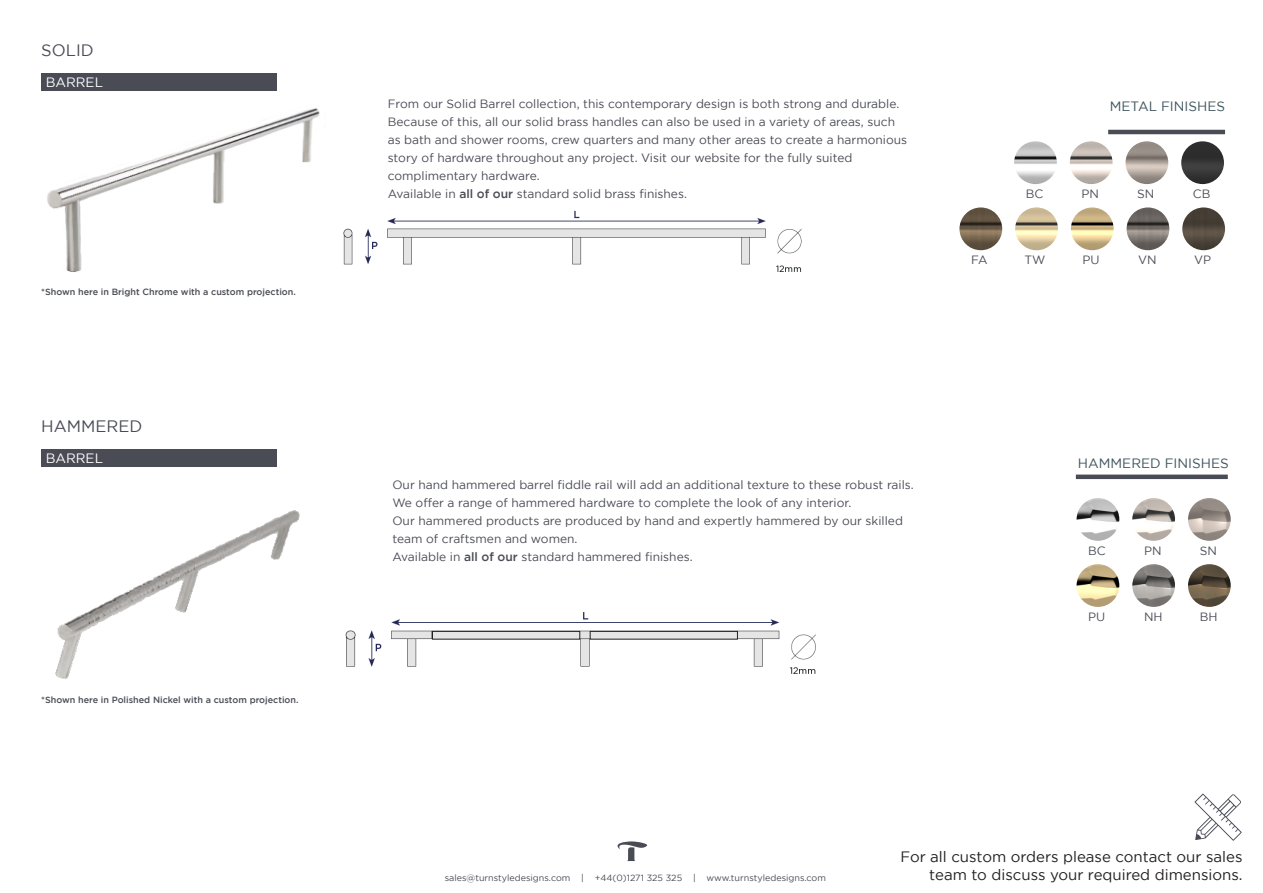
<style>
.page{position:relative;width:1263px;height:893px;background:#fff}
.page>*{position:absolute;margin:0;border:0;box-sizing:border-box;transform-origin:0 0}
.t1{font:16.5px "Gotham";color:#4a4c55}
.t2{font:15px "Gotham";color:#231f20}
.t3{font:13.5px "Gotham";color:#3e545d}
.t4{font:13.5px "Gotham";color:#fff}
.t5{font:12px/18px "Gotham";color:#4a4c55}
.t6{font:500 9px "Gotham";color:#4a4c55}
.t7{font:9px "Gotham";color:#4a4c55}
.s1{font-weight:500}
</style>
<div class="page">
<img style="left:368px;top:612px;width:448px;height:62px">
<div style="left:432px;top:631px;width:148px;height:8px;background:#e5e5e5"></div>
<div style="left:432px;top:631px;width:148px;height:8px;border:1px solid #231f20"></div>
<div style="left:590px;top:631px;width:147px;height:8px;background:#e5e5e5"></div>
<div style="left:590px;top:631px;width:148px;height:8px;border:1px solid #231f20"></div>
<div style="left:41px;top:74px;width:236px;height:17px;background:#4a4c55"></div>
<img style="left:47px;top:108px;width:273px;height:164px">
<img style="left:41px;top:449px;width:315px;height:230px">
<hr style="left:1076px;top:475px;width:152px;height:4px;background:#4a4c55">
<img style="left:343px;top:210px;width:459px;height:62px">
<svg style="left:1194px;top:793px;width:48px;height:48px"></svg>
<svg style="left:617px;top:841px;width:31px;height:20px"></svg>
<svg style="left:1176px;top:131px;width:50px;height:4px"></svg>
<img style="left:1014px;top:141px;width:43px;height:43px;border-radius:21px">
<img style="left:1070px;top:141px;width:42px;height:43px;border-radius:21px">
<img style="left:1125px;top:141px;width:43px;height:43px;border-radius:21px">
<img style="left:1181px;top:141px;width:43px;height:43px;border-radius:21px">
<img style="left:1182px;top:207px;width:43px;height:43px;border-radius:21px">
<img style="left:959px;top:207px;width:43px;height:43px;border-radius:21px">
<img style="left:1071px;top:207px;width:43px;height:43px;border-radius:21px">
<img style="left:1126px;top:207px;width:43px;height:43px;border-radius:21px">
<svg style="left:1015px;top:207px;width:43px;height:43px"></svg>
<hr style="left:1108px;top:130px;width:117px;height:4px;background:#4a4c55">
<img style="left:1076px;top:498px;width:43px;height:43px;border-radius:21px">
<img style="left:1132px;top:498px;width:43px;height:43px;border-radius:21px">
<img style="left:1188px;top:498px;width:43px;height:43px;border-radius:21px">
<img style="left:1188px;top:564px;width:43px;height:43px;border-radius:21px">
<img style="left:1076px;top:564px;width:43px;height:43px;border-radius:21px">
<img style="left:1132px;top:564px;width:43px;height:43px;border-radius:21px">
<p class="t1" style="left:41px;top:41px;width:54px">SOLID</p>
<p class="t4" style="left:46px;top:74px;width:59px">BARREL</p>
<p class="t6" style="left:41px;top:287px;width:256px">*Shown here in Bright Chrome with a custom projection.</p>
<p class="t1" style="left:41px;top:416px;width:103px">HAMMERED</p>
<p class="t4" style="left:46px;top:450px;width:59px">BARREL</p>
<p class="t6" style="left:41px;top:695px;width:259px">*Shown here in Polished Nickel with a custom projection.</p>
<p class="t5" style="left:388px;top:95px;width:521px">From our Solid Barrel collection, this contemporary design is both strong and durable.<br>Because of this, all our solid brass handles can also be used in a variety of areas, such as bath and shower rooms, crew quarters and many other areas to create a harmonious story of hardware throughout any project. Visit our website for the fully suited</p>
<p class="t5" style="left:388px;top:167px;width:153px">complimentary hardware.</p>
<p class="t5" style="left:388px;top:185px;width:301px">Available in <span class="s1">all of our</span> standard solid brass finishes.</p>
<p class="t3" style="left:1110px;top:99px;width:117px">METAL FINISHES</p>
<p class="t5" style="left:1026px;top:185px;width:19px">BC</p>
<p class="t5" style="left:1081px;top:185px;width:19px">PN</p>
<p class="t5" style="left:1137px;top:185px;width:19px">SN</p>
<p class="t5" style="left:1193px;top:185px;width:19px">CB</p>
<p class="t5" style="left:971px;top:251px;width:18px">FA</p>
<p class="t5" style="left:1024px;top:251px;width:23px">TW</p>
<p class="t5" style="left:1082px;top:251px;width:19px">PU</p>
<p class="t5" style="left:1138px;top:251px;width:20px">VN</p>
<p class="t5" style="left:1194px;top:251px;width:19px">VP</p>
<p class="t5" style="left:392px;top:476px;width:523px">Our hand hammered barrel fiddle rail will add an additional texture to these robust rails.</p>
<p class="t5" style="left:392px;top:494px;width:460px">We offer a range of hammered hardware to complete the look of any interior.</p>
<p class="t5" style="left:392px;top:512px;width:512px">Our hammered products are produced by hand and expertly hammered by our skilled team of craftsmen and women.</p>
<p class="t5" style="left:392px;top:548px;width:302px">Available in <span class="s1">all of our</span> standard hammered finishes.</p>
<p class="t3" style="left:1078px;top:455px;width:152px">HAMMERED FINISHES</p>
<p class="t5" style="left:1088px;top:541px;width:19px">BC</p>
<p class="t5" style="left:1144px;top:541px;width:19px">PN</p>
<p class="t5" style="left:1200px;top:541px;width:19px">SN</p>
<p class="t5" style="left:1088px;top:607px;width:19px">PU</p>
<p class="t5" style="left:1144px;top:607px;width:20px">NH</p>
<p class="t5" style="left:1200px;top:607px;width:19px">BH</p>
<p class="t2" style="left:900px;top:848px;width:344px">For all custom orders please contact our sales</p>
<p class="t7" style="left:445px;top:872px;width:383px">sales@turnstyledesigns.com | +44(0)1271 325 325 | www.turnstyledesigns.com</p>
<p class="t2" style="left:929px;top:866px;width:315px">team to discuss your required dimensions.</p>
</div>
